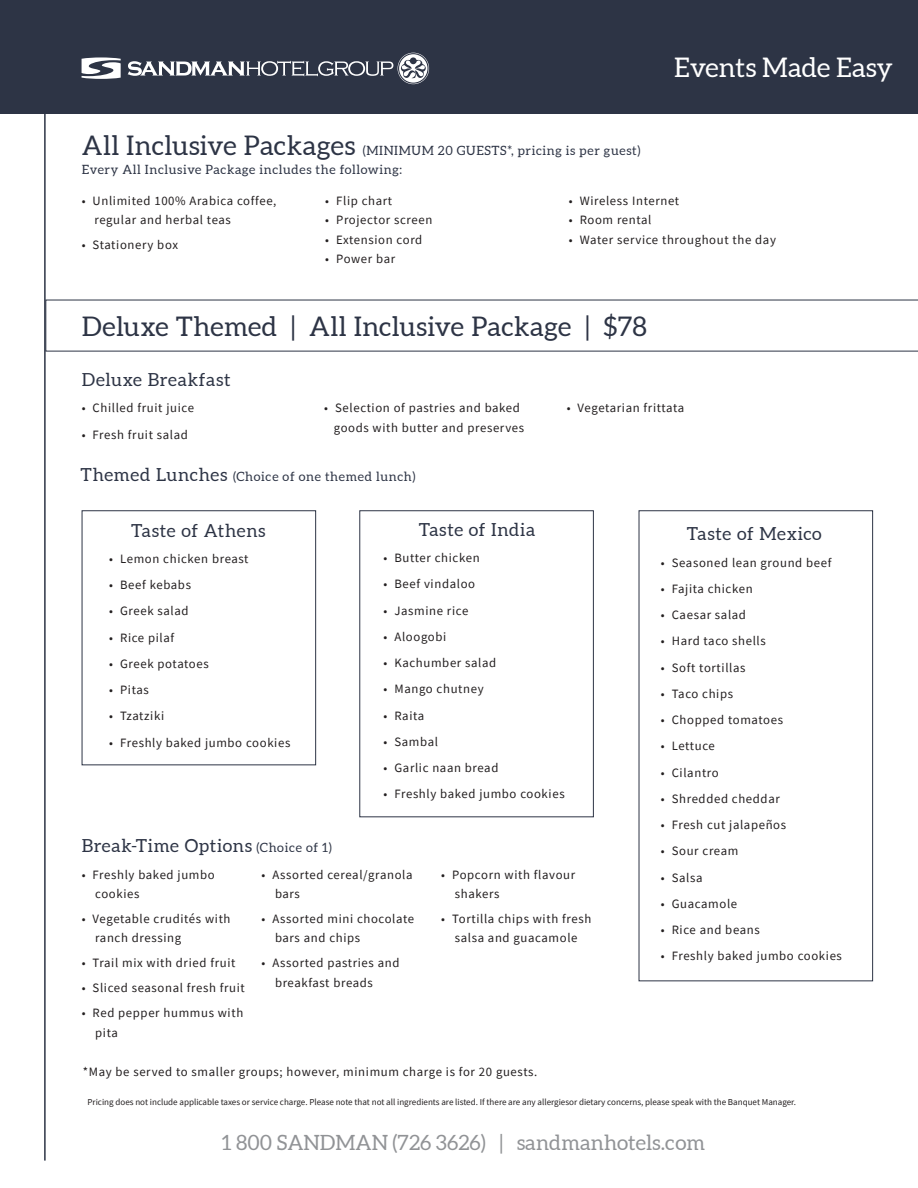
<style>
.page{position:relative;width:918px;height:1188px;background:#fff}
.page>*{position:absolute;margin:0;border:0;box-sizing:border-box;transform-origin:0 0}
.t1{font:27px "Aleo";letter-spacing:.01em;color:#2d3445}
.t2{font:27px "Aleo";color:#fff}
.t3{font:21px "Aleo";color:#919396}
.t4{font:18px "Aleo";letter-spacing:.04em;color:#2d3445}
.t5{font:12.75px/19.5px "Source Sans Pro";letter-spacing:.05em;color:#231f20}
.t6{font:12.75px/19.5px "Aleo";letter-spacing:.05em;color:#2d3445}
.t7{font:9px "Source Sans Pro";color:#231f20}
.s1{font-size:27px}
.s2{font-size:18px}
.s3{font-size:12.75px}
</style>
<div class="page">
<div style="left:0;top:0;width:918px;height:114px;background:#2d3445"></div>
<hr style="left:44px;top:113px;width:2px;height:1048px;background:#2d3445">
<svg style="left:128px;top:53px;width:301px;height:31px"></svg>
<svg style="left:82px;top:57px;width:39px;height:22px"></svg>
<svg style="left:46px;top:300px;width:872px;height:51px"></svg>
<div style="left:639px;top:511px;width:234px;height:470px;border:1px solid #2d3445"></div>
<p class="t6" style="left:82px;top:141px;width:560px"><span class="s1">All Inclusive Packages</span> (MINIMUM 20 GUESTS*, pricing is per guest)<br>Every All Inclusive Package includes the following:</p>
<h1 class="t2" style="left:674px;top:52px;width:220px">Events Made Easy</h1>
<p class="t5" style="left:94px;top:191px;width:183px;text-indent:-13px">• Unlimited 100% Arabica coffee, regular and herbal teas</p>
<p class="t5" style="left:82px;top:235px;width:98px">• Stationery box</p>
<p class="t5" style="left:325px;top:191px;width:68px">• Flip chart</p>
<p class="t5" style="left:325px;top:210px;width:109px">• Projector screen</p>
<p class="t5" style="left:325px;top:230px;width:99px">• Extension cord</p>
<p class="t5" style="left:325px;top:249px;width:71px">• Power bar</p>
<p class="t5" style="left:569px;top:191px;width:112px">• Wireless Internet</p>
<p class="t5" style="left:569px;top:210px;width:84px">• Room rental</p>
<p class="t5" style="left:569px;top:230px;width:209px">• Water service throughout the day</p>
<h1 class="t1" style="left:82px;top:310px;width:567px">Deluxe Themed | All Inclusive Package | $78</h1>
<h3 class="t4" style="left:82px;top:369px;width:150px">Deluxe Breakfast</h3>
<p class="t5" style="left:82px;top:398px;width:114px">• Chilled fruit juice</p>
<p class="t5" style="left:82px;top:425px;width:108px">• Fresh fruit salad</p>
<p class="t5" style="left:334px;top:398px;width:192px;text-indent:-10px">• Selection of pastries and baked goods with butter and preserves</p>
<p class="t5" style="left:567px;top:398px;width:119px">• Vegetarian frittata</p>
<p class="t6" style="left:80px;top:467px;width:337px"><span class="s2">Themed Lunches</span> (Choice of one themed lunch)</p>
<h3 class="t4" style="left:131px;top:520px;width:136px">Taste of Athens</h3>
<p class="t5" style="left:109px;top:549px;width:141px">• Lemon chicken breast</p>
<p class="t5" style="left:109px;top:575px;width:83px">• Beef kebabs</p>
<p class="t5" style="left:109px;top:601px;width:81px">• Greek salad</p>
<p class="t5" style="left:109px;top:628px;width:67px">• Rice pilaf</p>
<p class="t5" style="left:109px;top:654px;width:101px">• Greek potatoes</p>
<p class="t5" style="left:109px;top:680px;width:41px">• Pitas</p>
<p class="t5" style="left:109px;top:706px;width:56px">• Tzatziki</p>
<p class="t5" style="left:109px;top:733px;width:183px">• Freshly baked jumbo cookies</p>
<h3 class="t4" style="left:419px;top:519px;width:118px">Taste of India</h3>
<p class="t5" style="left:384px;top:548px;width:98px">• Butter chicken</p>
<p class="t5" style="left:384px;top:574px;width:93px">• Beef vindaloo</p>
<p class="t5" style="left:384px;top:600px;width:86px">• Jasmine rice</p>
<p class="t5" style="left:384px;top:627px;width:64px">• Aloogobi</p>
<p class="t5" style="left:384px;top:653px;width:114px">• Kachumber salad</p>
<p class="t5" style="left:384px;top:679px;width:102px">• Mango chutney</p>
<p class="t5" style="left:384px;top:705px;width:42px">• Raita</p>
<p class="t5" style="left:384px;top:732px;width:56px">• Sambal</p>
<p class="t5" style="left:384px;top:758px;width:116px">• Garlic naan bread</p>
<p class="t5" style="left:384px;top:784px;width:183px">• Freshly baked jumbo cookies</p>
<h3 class="t4" style="left:82px;top:835px;width:252px">Break-Time Options <span class="s3">(Choice of 1)</span></h3>
<p class="t5" style="left:95px;top:864px;width:121px;text-indent:-14px">• Freshly baked jumbo cookies</p>
<p class="t5" style="left:95px;top:909px;width:137px;text-indent:-14px">• Vegetable crudités with ranch dressing</p>
<p class="t5" style="left:82px;top:953px;width:155px">• Trail mix with dried fruit</p>
<p class="t5" style="left:82px;top:978px;width:165px">• Sliced seasonal fresh fruit</p>
<p class="t5" style="left:95px;top:1003px;width:150px;text-indent:-14px">• Red pepper hummus with pita</p>
<p class="t5" style="left:275px;top:864px;width:139px;text-indent:-14px">• Assorted cereal/granola bars</p>
<p class="t5" style="left:275px;top:909px;width:141px;text-indent:-14px">• Assorted mini chocolate bars and chips</p>
<p class="t5" style="left:275px;top:953px;width:126px;text-indent:-14px">• Assorted pastries and breakfast breads</p>
<p class="t5" style="left:455px;top:864px;width:122px;text-indent:-14px">• Popcorn with flavour shakers</p>
<p class="t5" style="left:441px;top:909px;width:152px;text-align:center">• Tortilla chips with fresh salsa and guacamole</p>
<p class="t5" style="left:83px;top:1062px;width:456px">*May be served to smaller groups; however, minimum charge is for 20 guests.</p>
<h3 class="t4" style="left:687px;top:524px;width:136px">Taste of Mexico</h3>
<p class="t5" style="left:661px;top:553px;width:172px">• Seasoned lean ground beef</p>
<p class="t5" style="left:661px;top:579px;width:93px">• Fajita chicken</p>
<p class="t5" style="left:661px;top:605px;width:87px">• Caesar salad</p>
<p class="t5" style="left:661px;top:631px;width:107px">• Hard taco shells</p>
<p class="t5" style="left:661px;top:658px;width:86px">• Soft tortillas</p>
<p class="t5" style="left:661px;top:684px;width:74px">• Taco chips</p>
<p class="t5" style="left:661px;top:710px;width:124px">• Chopped tomatoes</p>
<p class="t5" style="left:661px;top:736px;width:56px">• Lettuce</p>
<p class="t5" style="left:661px;top:763px;width:59px">• Cilantro</p>
<p class="t5" style="left:661px;top:789px;width:120px">• Shredded cheddar</p>
<p class="t5" style="left:661px;top:815px;width:127px">• Fresh cut jalapeños</p>
<p class="t5" style="left:661px;top:841px;width:79px">• Sour cream</p>
<p class="t5" style="left:661px;top:868px;width:43px">• Salsa</p>
<p class="t5" style="left:661px;top:894px;width:78px">• Guacamole</p>
<p class="t5" style="left:661px;top:920px;width:100px">• Rice and beans</p>
<p class="t5" style="left:661px;top:946px;width:183px">• Freshly baked jumbo cookies</p>
<p class="t7" style="left:87px;top:1096px;width:710px">Pricing does not include applicable taxes or service charge. Please note that not all ingredients are listed. If there are any allergiesor dietary concerns, please speak with the Banquet Manager.</p>
<h2 class="t3" style="left:222px;top:1130px;width:485px">1 800 SANDMAN (726 3626) | sandmanhotels.com</h2>
</div>
